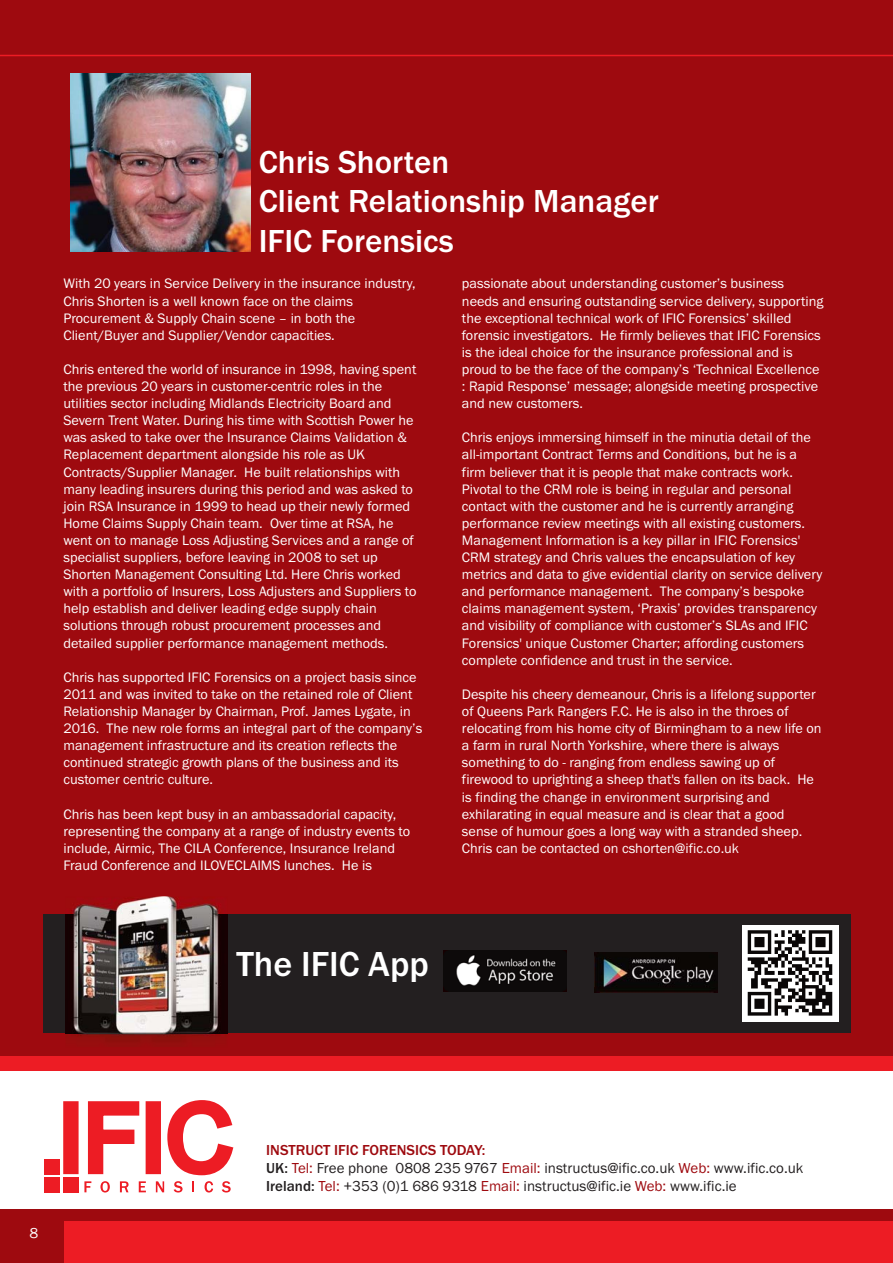
<style>
.page{position:relative;width:893px;height:1263px;background:#fff}
.page>*{position:absolute;margin:0;border:0;box-sizing:border-box;transform-origin:0 0}
.t1{font:500 36px "Franklin Gothic";color:#fff}
.t2{font:500 33px/39.6px "Franklin Gothic";color:#fff}
.t3{font:15px/18px "Franklin Gothic";color:#231f20}
.t4{font:14.25px/17.1px "Franklin Gothic";color:#fff}
.s1{font-weight:500;color:#9e0a0f}
.s2{font-weight:500}
.s3{color:#9e0a0f}
</style>
<div class="page">
<div style="left:0;top:46px;width:893px;height:1022px;background:#9e0a0f"></div>
<div style="left:0;top:1215px;width:893px;height:48px;background:#ed1c24"></div>
<div style="left:0;top:1209px;width:893px;height:11px;background:#9e0a0f"></div>
<div style="left:0;top:1220px;width:63px;height:43px;background:#9e0a0f"></div>
<div style="left:45px;top:1177px;width:15px;height:15px;background:#ed1c24"></div>
<div style="left:45px;top:1159px;width:15px;height:15px;background:#ed1c24"></div>
<div style="left:63px;top:1177px;width:16px;height:15px;background:#ed1c24"></div>
<div style="left:63px;top:1101px;width:16px;height:73px;border:7px solid #ed1c24"></div>
<div style="left:146px;top:1101px;width:15px;height:73px;border:7px solid #ed1c24"></div>
<svg style="left:84px;top:1101px;width:62px;height:91px"></svg>
<svg style="left:156px;top:1100px;width:77px;height:92px"></svg>
<div style="left:0;top:1056px;width:893px;height:14px;background:#ed1c24"></div>
<div style="left:0;top:0;width:893px;height:74px;background:#9e0a0f"></div>
<hr style="left:0;top:55px;width:893px;height:1px;background:#ed1c24">
<div style="left:43px;top:914px;width:807px;height:119px;background:#231f20"></div>
<img style="left:66px;top:896px;width:161px;height:147px">
<img style="left:66px;top:914px;width:161px;height:119px">
<img style="left:742px;top:925px;width:96px;height:97px">
<img style="left:595px;top:952px;width:123px;height:40px">
<img style="left:444px;top:951px;width:123px;height:40px">
<img style="left:70px;top:74px;width:181px;height:177px">
<h2 class="t2" style="left:259px;top:145px;width:401px">Chris Shorten<br>Client Relationship Manager<br>IFIC Forensics</h2>
<p class="t4" style="left:63px;top:276px;width:354px">With 20 years in Service Delivery in the insurance industry, Chris Shorten is a well known face on the claims Procurement &amp; Supply Chain scene – in both the Client/Buyer and Supplier/Vendor capacities.</p>
<p class="t4" style="left:63px;top:362px;width:355px">Chris entered the world of insurance in 1998, having spent the previous 20 years in customer-centric roles in the utilities sector including Midlands Electricity Board and Severn Trent Water. During his time with Scottish Power he was asked to take over the Insurance Claims Validation &amp; Replacement department alongside his role as UK Contracts/Supplier Manager. He built relationships with many leading insurers during this period and was asked to join RSA Insurance in 1999 to head up their newly formed Home Claims Supply Chain team. Over time at RSA, he went on to manage Loss Adjusting Services and a range of specialist suppliers, before leaving in 2008 to set up Shorten Management Consulting Ltd. Here Chris worked with a portfolio of Insurers, Loss Adjusters and Suppliers to help establish and deliver leading edge supply chain solutions through robust procurement processes and detailed supplier performance management methods.</p>
<p class="t4" style="left:63px;top:670px;width:360px">Chris has supported IFIC Forensics on a project basis since 2011 and was invited to take on the retained role of Client Relationship Manager by Chairman, Prof. James Lygate, in 2016. The new role forms an integral part of the company’s management infrastructure and its creation reflects the continued strategic growth plans of the business and its customer centric culture.</p>
<p class="t4" style="left:63px;top:807px;width:348px">Chris has been kept busy in an ambassadorial capacity, representing the company at a range of industry events to include, Airmic, The CILA Conference, Insurance Ireland Fraud Conference and ILOVECLAIMS lunches. He is</p>
<h1 class="t1" style="left:236px;top:952px;width:194px">The IFIC App</h1>
<p class="t4" style="left:462px;top:276px;width:363px">passionate about understanding customer’s business needs and ensuring outstanding service delivery, supporting the exceptional technical work of IFIC Forensics’ skilled forensic investigators. He firmly believes that IFIC Forensics is the ideal choice for the insurance professional and is proud to be the face of the company’s ‘Technical Excellence : Rapid Response’ message; alongside meeting prospective and new customers.</p>
<p class="t4" style="left:462px;top:430px;width:362px">Chris enjoys immersing himself in the minutia detail of the all-important Contract Terms and Conditions, but he is a firm believer that it is people that make contracts work.<br>Pivotal to the CRM role is being in regular and personal contact with the customer and he is currently arranging performance review meetings with all existing customers.<br>Management Information is a key pillar in IFIC Forensics' CRM strategy and Chris values the encapsulation of key metrics and data to give evidential clarity on service delivery and performance management. The company’s bespoke claims management system, ‘Praxis’ provides transparency and visibility of compliance with customer’s SLAs and IFIC Forensics' unique Customer Charter; affording customers complete confidence and trust in the service.</p>
<p class="t4" style="left:462px;top:687px;width:361px">Despite his cheery demeanour, Chris is a lifelong supporter of Queens Park Rangers F.C. He is also in the throes of relocating from his home city of Birmingham to a new life on a farm in rural North Yorkshire, where there is always something to do - ranging from endless sawing up of firewood to uprighting a sheep that's fallen on its back. He is finding the change in environment surprising and exhilarating in equal measure and is clear that a good sense of humour goes a long way with a stranded sheep.<br>Chris can be contacted on cshorten@ific.co.uk</p>
<p class="t3" style="left:266px;top:1143px;width:539px"><span class="s1">INSTRUCT IFIC FORENSICS TODAY:<br></span><span class="s2">UK:</span> <span class="s3">Tel:</span> Free phone 0808 235 9767 <span class="s3">Email:</span> instructus@ific.co.uk <span class="s3">Web:</span> www.ific.co.uk<br><span class="s2">Ireland:</span> <span class="s3">Tel:</span> +353 (0)1 686 9318 <span class="s3">Email:</span> instructus@ific.ie <span class="s3">Web:</span> www.ific.ie</p>
</div>
